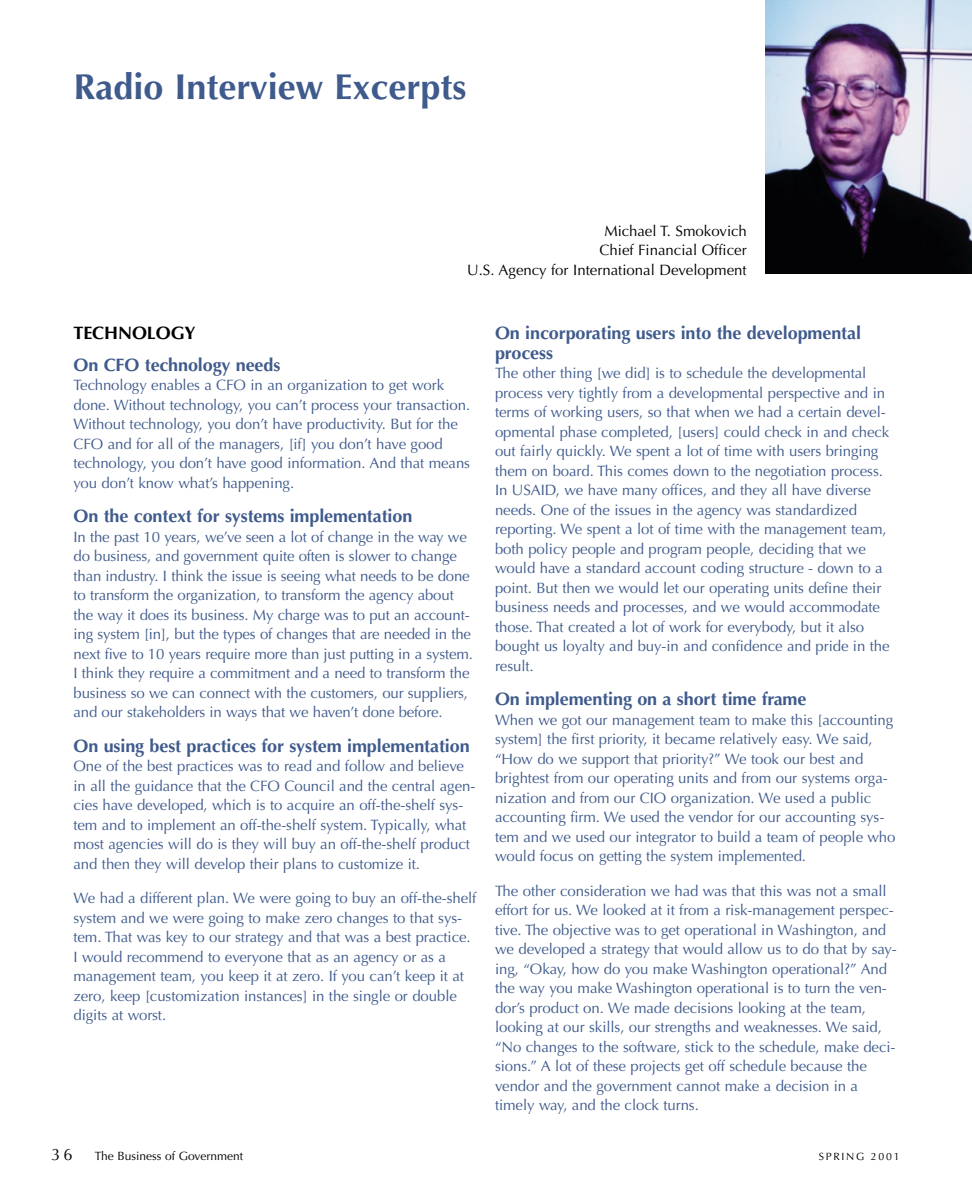
<style>
.page{position:relative;width:972px;height:1188px;background:#fff}
.page>*{position:absolute;margin:0;border:0;box-sizing:border-box;transform-origin:0 0}
.t1{font:700 36px "Optima";color:#3f5a8c}
.t2{font:700 18px/19.5px "Optima";letter-spacing:-.005em;color:#3f5a8c}
.t3{font:700 18px "Optima";letter-spacing:-.005em;color:#000}
.t4{font:16.5px "Optima";color:#000}
.t5{font:15px/19.5px "Optima";letter-spacing:-.005em;color:#3f5a8c}
.t6{font:15px/19.5px "Optima";color:#000;text-align:right}
.t7{font:12px "Optima";color:#000}
.t8{font:10.5px "Optima";letter-spacing:.165em;color:#000}
</style>
<div class="page">
<img style="left:765px;top:0;width:207px;height:274px">
<h1 class="t1" style="left:74px;top:72px;width:394px">Radio Interview Excerpts</h1>
<p class="t6" style="left:467px;top:222px;width:281px">Michael T. Smokovich<br>Chief Financial Officer<br>U.S. Agency for International Development</p>
<p class="t3" style="left:74px;top:325px;width:124px">TECHNOLOGY</p>
<p class="t2" style="left:74px;top:356px;width:208px">On CFO technology needs</p>
<p class="t5" style="left:73px;top:377px;width:398px">Technology enables a CFO in an organization to get work done. Without technology, you can’t process your transaction.<br>Without technology, you don’t have productivity. But for the CFO and for all of the managers, [if] you don’t have good technology, you don’t have good information. And that means you don’t know what’s happening.</p>
<p class="t2" style="left:74px;top:508px;width:340px">On the context for systems implementation</p>
<p class="t5" style="left:74px;top:528px;width:401px">In the past 10 years, we’ve seen a lot of change in the way we do business, and government quite often is slower to change than industry. I think the issue is seeing what needs to be done to transform the organization, to transform the agency about the way it does its business. My charge was to put an account&shy;ing system [in], but the types of changes that are needed in the next five to 10 years require more than just putting in a system.<br>I think they require a commitment and a need to transform the business so we can connect with the customers, our suppliers, and our stakeholders in ways that we haven’t done before.</p>
<p class="t2" style="left:74px;top:737px;width:398px">On using best practices for system implementation</p>
<p class="t5" style="left:74px;top:758px;width:403px">One of the best practices was to read and follow and believe in all the guidance that the CFO Council and the central agen&shy;cies have developed, which is to acquire an off-the-shelf sys&shy;tem and to implement an off-the-shelf system. Typically, what most agencies will do is they will buy an off-the-shelf product and then they will develop their plans to customize it.</p>
<p class="t5" style="left:73px;top:890px;width:404px">We had a different plan. We were going to buy an off-the-shelf system and we were going to make zero changes to that sys&shy;tem. That was key to our strategy and that was a best practice.<br>I would recommend to everyone that as an agency or as a management team, you keep it at zero. If you can’t keep it at zero, keep [customization instances] in the single or double digits at worst.</p>
<p class="t2" style="left:495px;top:325px;width:368px">On incorporating users into the developmental process</p>
<p class="t5" style="left:495px;top:365px;width:396px">The other thing [we did] is to schedule the developmental process very tightly from a developmental perspective and in terms of working users, so that when we had a certain devel&shy;opmental phase completed, [users] could check in and check out fairly quickly. We spent a lot of time with users bringing them on board. This comes down to the negotiation process.<br>In USAID, we have many offices, and they all have diverse needs. One of the issues in the agency was standardized reporting. We spent a lot of time with the management team, both policy people and program people, deciding that we would have a standard account coding structure - down to a point. But then we would let our operating units define their business needs and processes, and we would accommodate those. That created a lot of work for everybody, but it also bought us loyalty and buy-in and confidence and pride in the result.</p>
<p class="t2" style="left:495px;top:691px;width:313px">On implementing on a short time frame</p>
<p class="t5" style="left:495px;top:711px;width:402px">When we got our management team to make this [accounting system] the first priority, it became relatively easy. We said, “How do we support that priority?” We took our best and brightest from our operating units and from our systems orga&shy;nization and from our CIO organization. We used a public accounting firm. We used the vendor for our accounting sys&shy;tem and we used our integrator to build a team of people who would focus on getting the system implemented.</p>
<p class="t5" style="left:495px;top:882px;width:403px">The other consideration we had was that this was not a small effort for us. We looked at it from a risk-management perspec&shy;tive. The objective was to get operational in Washington, and we developed a strategy that would allow us to do that by say&shy;ing, “Okay, how do you make Washington operational?” And the way you make Washington operational is to turn the ven&shy;dor’s product on. We made decisions looking at the team, looking at our skills, our strengths and weaknesses. We said, “No changes to the software, stick to the schedule, make deci&shy;sions.” A lot of these projects get off schedule because the vendor and the government cannot make a decision in a timely way, and the clock turns.</p>
<p class="t4" style="left:51px;top:1148px;width:23px">36</p>
<p class="t7" style="left:95px;top:1151px;width:150px">The Business of Government</p>
<p class="t8" style="left:819px;top:1152px;width:82px">SPRING 2001</p>
</div>
